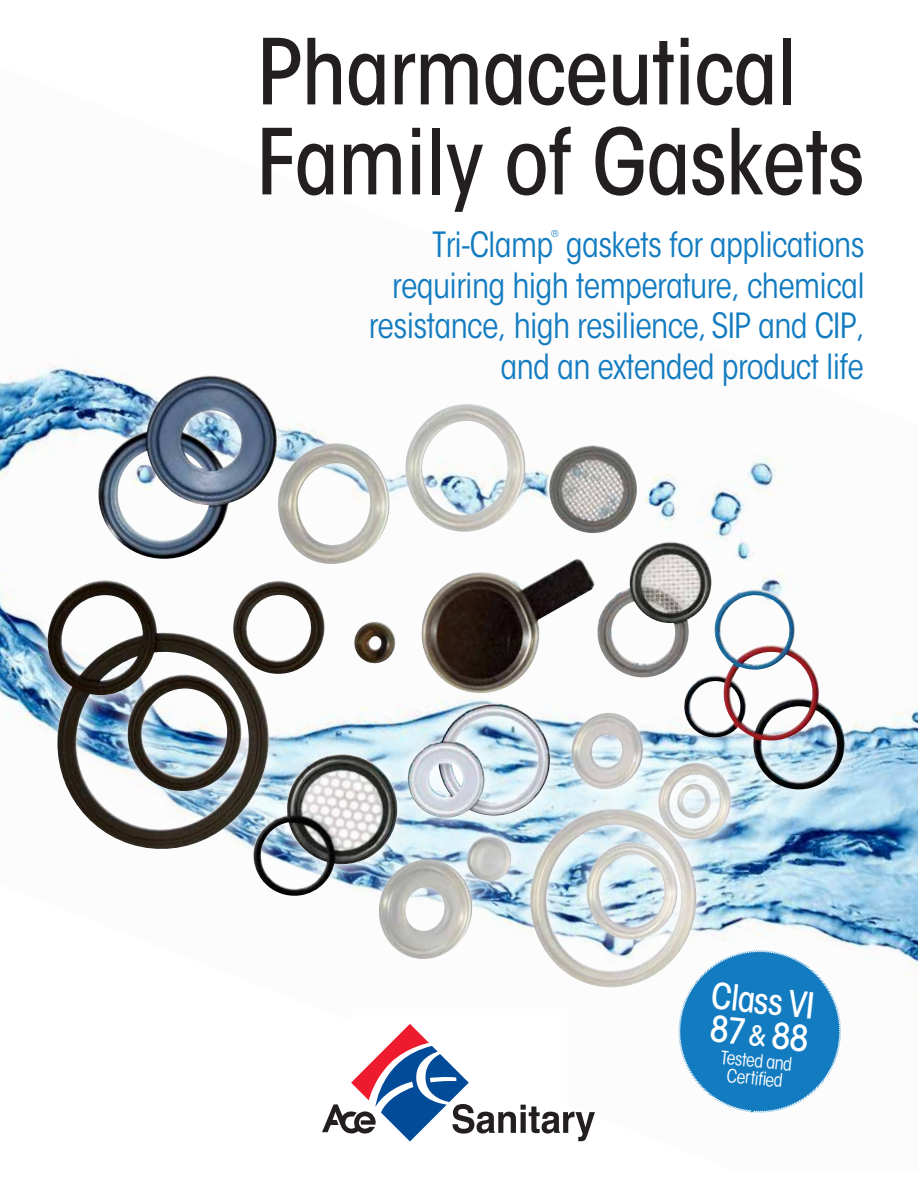
<style>
.page{position:relative;width:918px;height:1188px;background:#fff}
.page>*{position:absolute;margin:0;border:0;box-sizing:border-box;transform-origin:0 0}
.t1{font:500 condensed 90px/90px "ITC Avant Garde Std";letter-spacing:-.01em;color:#231f20}
.t2{font:500 condensed 35.7px/33px "ITC Avant Garde Std";color:#fff}
.t3{font:condensed 34.5px/40.5px "ITC Avant Garde Std";letter-spacing:-.02em;color:#137cc1;text-align:right}
.t4{font:condensed 18.45px/17.1px "ITC Avant Garde Std";color:#fff;text-align:center}
.t5{font:condensed 9.45px "ITC Avant Garde Std";color:#137cc1}
.s1{font-size:27.75px}
</style>
<div class="page">
<img style="left:578px;top:708px;width:340px;height:434px">
<svg style="left:674px;top:946px;width:171px;height:171px"></svg>
<img style="left:0;top:364px;width:840px;height:688px">
<img style="left:227px;top:862px;width:146px;height:74px">
<img style="left:849px;top:708px;width:51px;height:109px">
<img style="left:533px;top:418px;width:131px;height:22px">
<svg style="left:249px;top:440px;width:600px;height:461px"></svg>
<img style="left:91px;top:375px;width:194px;height:192px">
<img style="left:654px;top:763px;width:81px;height:81px">
<img style="left:567px;top:713px;width:80px;height:80px">
<img style="left:521px;top:809px;width:185px;height:189px">
<img style="left:581px;top:842px;width:102px;height:103px">
<img style="left:414px;top:559px;width:181px;height:141px">
<img style="left:352px;top:622px;width:46px;height:44px">
<img style="left:42px;top:580px;width:240px;height:282px">
<img style="left:121px;top:675px;width:127px;height:123px">
<img style="left:228px;top:581px;width:102px;height:98px">
<img style="left:373px;top:860px;width:105px;height:105px">
<img style="left:272px;top:443px;width:124px;height:128px">
<img style="left:399px;top:404px;width:134px;height:135px">
<img style="left:464px;top:836px;width:50px;height:48px">
<img style="left:249px;top:754px;width:155px;height:147px">
<img style="left:403px;top:704px;width:154px;height:118px">
<img style="left:681px;top:589px;width:168px;height:205px">
<img style="left:544px;top:445px;width:98px;height:93px">
<img style="left:597px;top:541px;width:115px;height:137px">
<div style="left:351px;top:1009px;width:216px;height:147px;background:#fff"></div>
<svg style="left:322px;top:1024px;width:273px;height:117px"></svg>
<p class="t1" style="left:257px;top:27px;width:610px">Pharmaceutical<br>Family of Gaskets</p>
<p class="t3" style="left:432px;top:225px;width:434px">Tri-Clamp gaskets for applications</p>
<p class="t5" style="left:551px;top:228px;width:9px">®</p>
<p class="t3" style="left:369px;top:265px;width:498px">requiring high temperature, chemical resistance, high resilience, SIP and CIP, e f i lt cudo r pdedne t xenadna</p>
<p class="t2" style="left:713px;top:979px;width:105px;rotate:6deg">Class VI<br>87 <span class="s1">&amp;</span> 88</p>
<p class="t4" style="left:722px;top:1049px;width:73px;rotate:6deg">Tested and<br>deif i treC</p>
</div>
